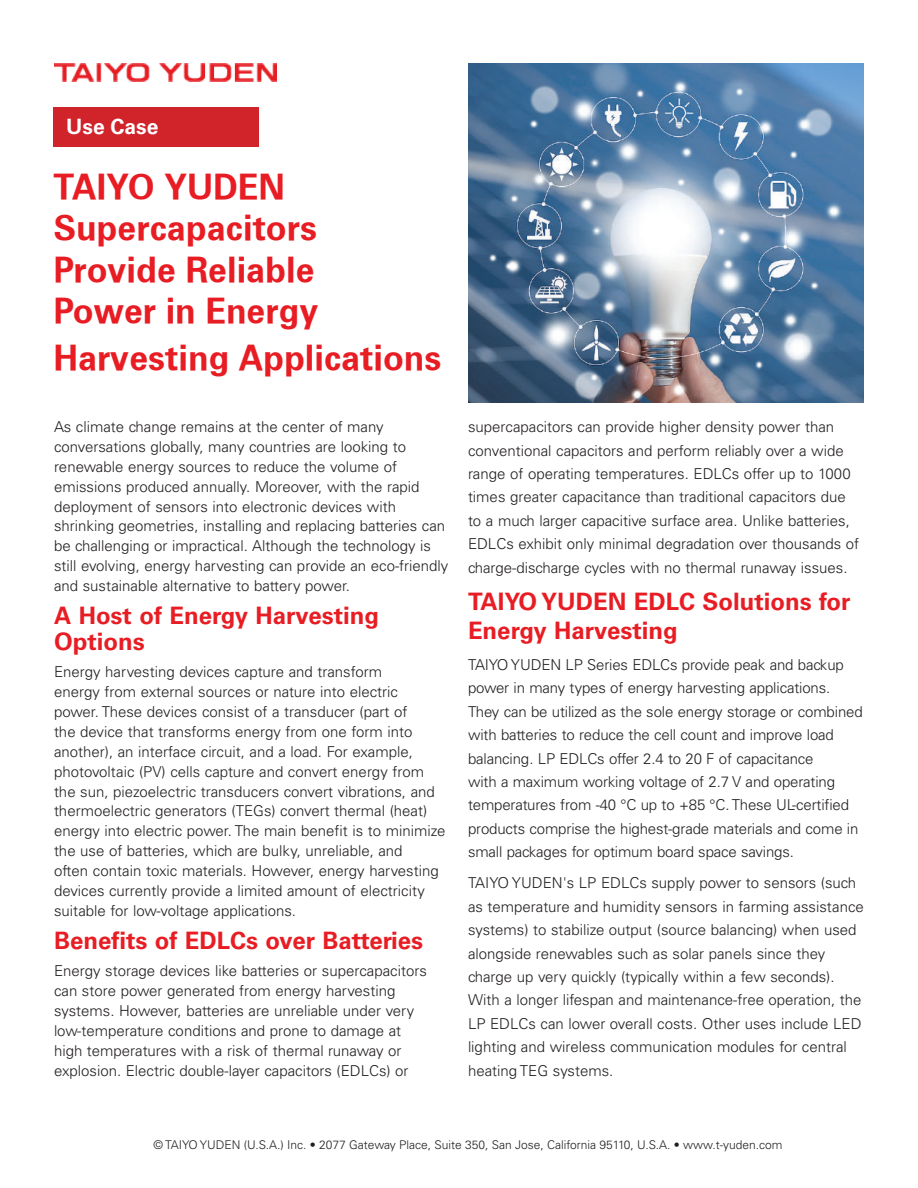
<style>
.page{position:relative;width:918px;height:1188px;background:#fff}
.page>*{position:absolute;margin:0;border:0;box-sizing:border-box;transform-origin:0 0}
.t1{font:34.5px/41.4px "Zurich Bold BT";color:#e81d24}
.t2{font:700 24px/25.8px "Univers LT Std";color:#e81d24}
.t3{font:700 21.15px "Univers LT Std";color:#fff}
.t4{font:300 15px/19.8px "Univers LT Std";color:#231f20}
.t5{font:300 12px "Univers LT Std";color:#231f20}
</style>
<div class="page">
<img style="left:54px;top:63px;width:222px;height:18px">
<div style="left:53px;top:108px;width:206px;height:39px;background:#d1232a"></div>
<img style="left:468px;top:64px;width:396px;height:339px">
<h3 class="t3" style="left:66px;top:115px;width:94px">Use Case</h3>
<h1 class="t1" style="left:53px;top:166px;width:267px">TAIYO YUDEN<br>Supercapacitors<br>Provide Reliable<br>Power in Energy</h1>
<h1 class="t1" style="left:53px;top:337px;width:390px">Harvesting Applications</h1>
<p class="t4" style="left:54px;top:417px;width:396px">As climate change remains at the center of many conversations globally, many countries are looking to renewable energy sources to reduce the volume of emissions produced annually. Moreover, with the rapid deployment of sensors into electronic devices with shrinking geometries, installing and replacing batteries can be challenging or impractical. Although the technology is still evolving, energy harvesting can provide an eco-friendly and sustainable alternative to battery power.</p>
<h2 class="t2" style="left:54px;top:603px;width:327px">A Host of Energy Harvesting<br>Options</h2>
<p class="t4" style="left:54px;top:662px;width:393px">Energy harvesting devices capture and transform<br>energy from external sources or nature into electric power. These devices consist of a transducer (part of<br>the device that transforms energy from one form into another), an interface circuit, and a load. For example, photovoltaic (PV) cells capture and convert energy from the sun, piezoelectric transducers convert vibrations, and thermoelectric generators (TEGs) convert thermal (heat) energy into electric power. The main benefit is to minimize the use of batteries, which are bulky, unreliable, and<br>often contain toxic materials. However, energy harvesting devices currently provide a limited amount of electricity suitable for low-voltage applications.</p>
<h2 class="t2" style="left:54px;top:928px;width:371px">Benefits of EDLCs over Batteries</h2>
<p class="t4" style="left:54px;top:961px;width:374px">Energy storage devices like batteries or supercapacitors can store power generated from energy harvesting systems. However, batteries are unreliable under very low-temperature conditions and prone to damage at high temperatures with a risk of thermal runaway or explosion. Electric double-layer capacitors (EDLCs) or</p>
<p class="t4" style="left:468px;top:415px;width:393px;line-height:23.4px">supercapacitors can provide higher density power than conventional capacitors and perform reliably over a wide range of operating temperatures. EDLCs offer up to 1000 times greater capacitance than traditional capacitors due to a much larger capacitive surface area. Unlike batteries, EDLCs exhibit only minimal degradation over thousands of charge-discharge cycles with no thermal runaway issues.</p>
<h2 class="t2" style="left:468px;top:587px;width:384px;line-height:29.4px">TAIYO YUDEN EDLC Solutions for<br>Energy Harvesting</h2>
<p class="t4" style="left:468px;top:653px;width:396px;line-height:23.4px">TAIYO YUDEN LP Series EDLCs provide peak and backup power in many types of energy harvesting applications.<br>They can be utilized as the sole energy storage or combined with batteries to reduce the cell count and improve load balancing. LP EDLCs offer 2.4 to 20 F of capacitance<br>with a maximum working voltage of 2.7 V and operating temperatures from -40 °C up to +85 °C. These UL-certified products comprise the highest-grade materials and come in small packages for optimum board space savings.</p>
<p class="t4" style="left:468px;top:871px;width:397px;line-height:23.4px">TAIYO YUDEN's LP EDLCs supply power to sensors (such as temperature and humidity sensors in farming assistance systems) to stabilize output (source balancing) when used alongside renewables such as solar panels since they charge up very quickly (typically within a few seconds).<br>With a longer lifespan and maintenance-free operation, the LP EDLCs can lower overall costs. Other uses include LED lighting and wireless communication modules for central heating TEG systems.</p>
<p class="t5" style="left:154px;top:1138px;width:630px">© TAIYO YUDEN (U.S.A.) Inc. • 2077 Gateway Place, Suite 350, San Jose, California 95110, U.S.A. • www.t-yuden.com</p>
</div>
